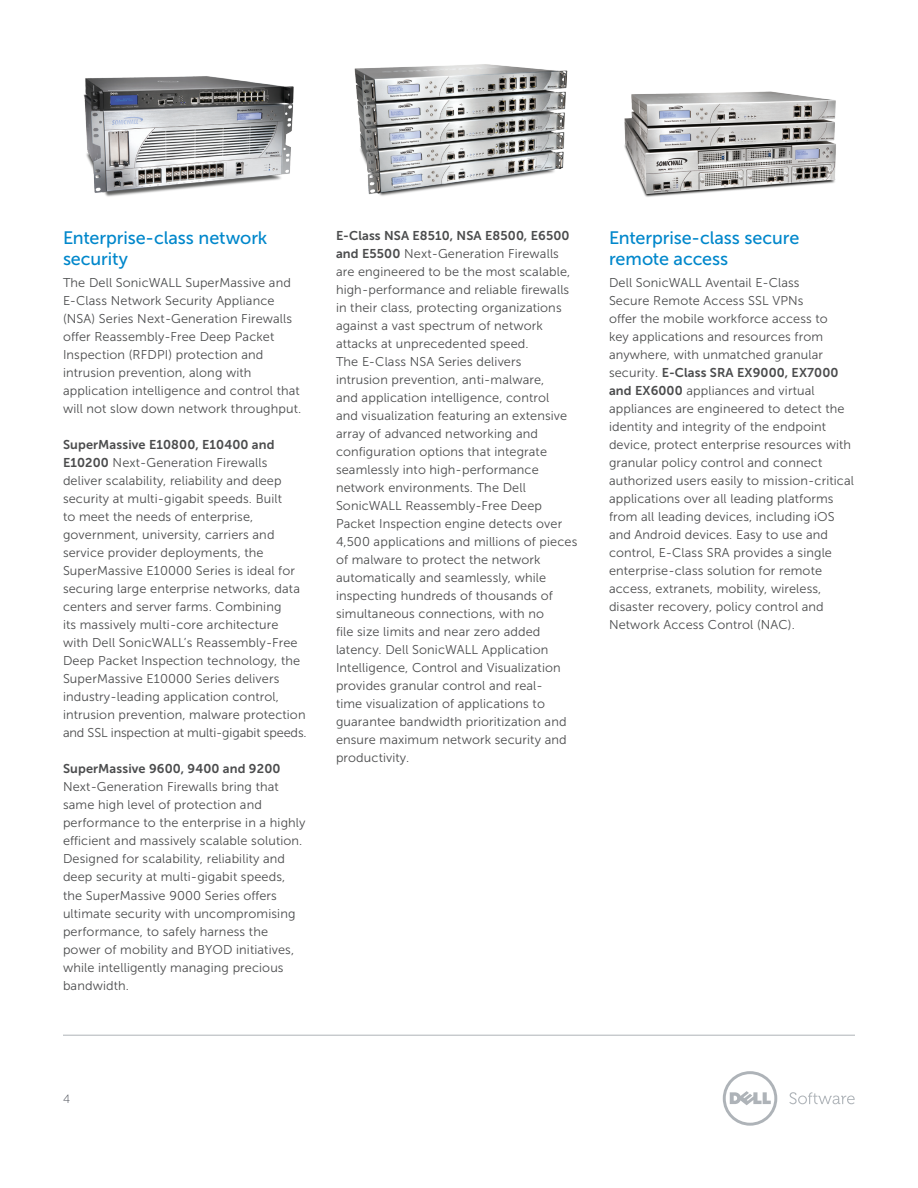
<style>
.page{position:relative;width:918px;height:1188px;background:#fff}
.page>*{position:absolute;margin:0;border:0;box-sizing:border-box;transform-origin:0 0}
.t1{font:18px/21px "Museo Sans For Dell 500";letter-spacing:-.005em;color:#0087cb}
.t2{font:12.75px/18px "Museo Sans For Dell 300";letter-spacing:.01em;color:#4b4c4d}
.t3{font:12.75px "Museo Sans For Dell 700";letter-spacing:.01em;color:#4b4c4d}
.t4{font:12px "Museo Sans For Dell 100";color:#454952}
.s1{font-family:"Museo Sans For Dell 700"}
.s2{font-family:"Museo Sans For Dell 300"}
</style>
<div class="page">
<svg style="left:723px;top:1071px;width:54px;height:55px"></svg>
<svg style="left:789px;top:1092px;width:66px;height:12px"></svg>
<img style="left:354px;top:64px;width:214px;height:132px">
<img style="left:83px;top:76px;width:211px;height:121px">
<img style="left:624px;top:91px;width:212px;height:106px">
<hr style="left:63px;top:1035px;width:792px;height:1px;background:#aeb3b8">
<h1 class="t1" style="left:63px;top:227px;width:206px">Enterprise-class network security</h1>
<p class="t2" style="left:63px;top:274px;width:240px">The Dell SonicWALL SuperMassive and E-Class Network Security Appliance (NSA) Series Next-Generation Firewalls offer Reassembly-Free Deep Packet Inspection (RFDPI) protection and intrusion prevention, along with application intelligence and control that will not slow down network throughput.</p>
<p class="t3" style="left:63px;top:438px;width:213px">SuperMassive E10800, E10400 and</p>
<p class="t2" style="left:63px;top:454px;width:245px"><span class="s1">E10200</span> Next-Generation Firewalls deliver scalability, reliability and deep security at multi-gigabit speeds. Built<br>to meet the needs of enterprise, government, university, carriers and service provider deployments, the SuperMassive E10000 Series is ideal for securing large enterprise networks, data centers and server farms. Combining<br>its massively multi-core architecture with Dell SonicWALL’s Reassembly-Free Deep Packet Inspection technology, the SuperMassive E10000 Series delivers industry-leading application control, intrusion prevention, malware protection and SSL inspection at multi-gigabit speeds.</p>
<p class="t3" style="left:63px;top:762px;width:219px">SuperMassive 9600, 9400 and 9200</p>
<p class="t2" style="left:63px;top:778px;width:244px">Next-Generation Firewalls bring that same high level of protection and performance to the enterprise in a highly efficient and massively scalable solution.<br>Designed for scalability, reliability and deep security at multi-gigabit speeds, the SuperMassive 9000 Series offers ultimate security with uncompromising performance, to safely harness the power of mobility and BYOD initiatives, while intelligently managing precious bandwidth.</p>
<p class="t3" style="left:336px;top:228px;width:235px">E-Class NSA E8510, NSA E8500, E6500</p>
<p class="t2" style="left:336px;top:245px;width:243px"><span class="s1">and E5500</span> Next-Generation Firewalls are engineered to be the most scalable, high-performance and reliable firewalls in their class, protecting organizations against a vast spectrum of network attacks at unprecedented speed.<br>The E-Class NSA Series delivers<br>intrusion prevention, anti-malware,<br>and application intelligence, control<br>and visualization featuring an extensive array of advanced networking and configuration options that integrate seamlessly into high-performance network environments. The Dell SonicWALL Reassembly-Free Deep Packet Inspection engine detects over 4,500 applications and millions of pieces of malware to protect the network automatically and seamlessly, while inspecting hundreds of thousands of simultaneous connections, with no<br>file size limits and near zero added latency. Dell SonicWALL Application Intelligence, Control and Visualization provides granular control and real-<br>time visualization of applications to guarantee bandwidth prioritization and ensure maximum network security and productivity.</p>
<h1 class="t1" style="left:609px;top:227px;width:192px">Enterprise-class secure remote access</h1>
<p class="t2" style="left:609px;top:274px;width:220px">Dell SonicWALL Aventail E-Class Secure Remote Access SSL VPNs offer the mobile workforce access to key applications and resources from anywhere, with unmatched granular</p>
<p class="t3" style="left:609px;top:366px;width:231px"><span class="s2">security.</span> E-Class SRA EX9000, EX7000</p>
<p class="t2" style="left:609px;top:382px;width:246px"><span class="s1">and EX6000</span> appliances and virtual appliances are engineered to detect the identity and integrity of the endpoint device, protect enterprise resources with granular policy control and connect authorized users easily to mission-critical applications over all leading platforms from all leading devices, including iOS and Android devices. Easy to use and control, E-Class SRA provides a single enterprise-class solution for remote access, extranets, mobility, wireless, disaster recovery, policy control and Network Access Control (NAC).</p>
<p class="t4" style="left:63px;top:1092px;width:9px">4</p>
</div>
